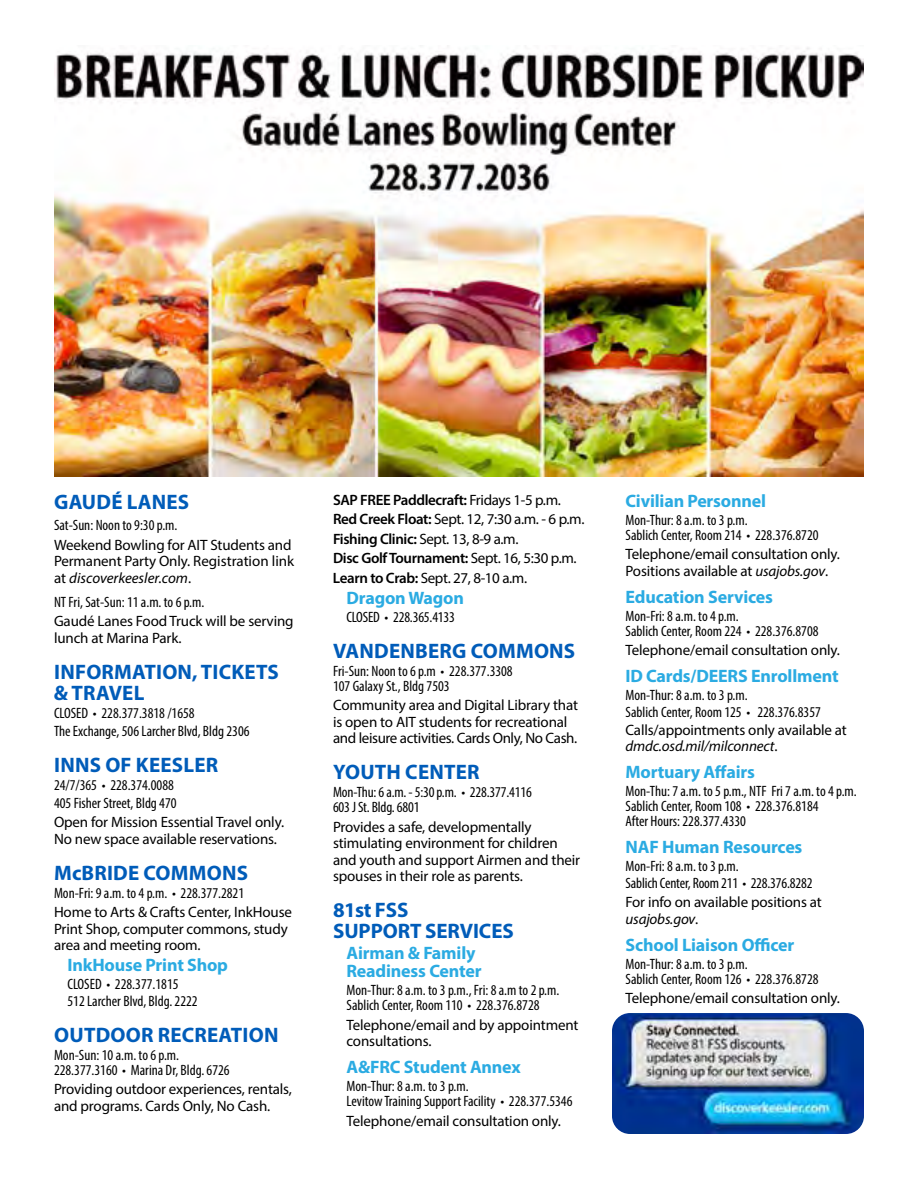
<style>
.page{position:relative;width:918px;height:1188px;background:#fff}
.page>*{position:absolute;margin:0;border:0;box-sizing:border-box;transform-origin:0 0}
.t1{font:700 21px/21px "Myriad Pro";letter-spacing:.01em;color:#005cb9}
.t2{font:700 18px/18px "Myriad Pro";letter-spacing:-.01em;color:#2babe2}
.t3{font:15px/16.5px "Myriad Pro";letter-spacing:-.01em;color:#000}
.t4{font:condensed 15px/15px "Myriad Pro";color:#000}
.s1{font-style:italic}
.s2{font-weight:600}
</style>
<div class="page">
<img style="left:54px;top:45px;width:810px;height:432px">
<img style="left:612px;top:1013px;width:252px;height:121px">
<h1 class="t1" style="left:54px;top:491px;width:137px">GAUDÉ LANES</h1>
<p class="t4" style="left:54px;top:517px;width:125px">Sat-Sun: Noon to 9:30 p.m.</p>
<p class="t3" style="left:54px;top:536px;width:242px">Weekend Bowling for AIT Students and<br>Permanent Party Only. Registration link at <span class="s1">discoverkeesler.com</span>.</p>
<p class="t4" style="left:54px;top:594px;width:152px">NT Fri, Sat-Sun: 11 a.m. to 6 p.m.</p>
<p class="t3" style="left:54px;top:612px;width:241px">Gaudé Lanes Food Truck will be serving lunch at Marina Park.</p>
<h1 class="t1" style="left:54px;top:660px;width:226px">INFORMATION, TICKETS &amp; TRAVEL</h1>
<p class="t4" style="left:54px;top:703px;width:197px;line-height:18px">CLOSED • 228.377.3818 /1658<br>The Exchange, 506 Larcher Blvd, Bldg 2306</p>
<h1 class="t1" style="left:54px;top:753px;width:166px">INNS OF KEESLER</h1>
<p class="t4" style="left:54px;top:775px;width:124px;line-height:18px">24/7/365 • 228.374.0088<br>405 Fisher Street, Bldg 470</p>
<p class="t3" style="left:54px;top:813px;width:232px">Open for Mission Essential Travel only.<br>No new space available reservations.</p>
<h1 class="t1" style="left:54px;top:861px;width:195px">McBRIDE COMMONS</h1>
<p class="t4" style="left:54px;top:885px;width:192px">Mon-Fri: 9 a.m. to 4 p.m. • 228.377.2821</p>
<p class="t3" style="left:54px;top:903px;width:239px">Home to Arts &amp; Crafts Center, InkHouse<br>Print Shop, computer commons, study area and meeting room.</p>
<p class="t2" style="left:68px;top:955px;width:162px">InkHouse Print Shop</p>
<p class="t4" style="left:68px;top:976px;width:132px;line-height:16.5px">CLOSED • 228.377.1815<br>512 Larcher Blvd, Bldg. 2222</p>
<h1 class="t1" style="left:54px;top:1023px;width:226px">OUTDOOR RECREATION</h1>
<p class="t4" style="left:54px;top:1047px;width:177px">Mon-Sun: 10 a.m. to 6 p.m.<br>228.377.3160 • Marina Dr, Bldg. 6726</p>
<p class="t3" style="left:54px;top:1080px;width:240px">Providing outdoor experiences, rentals, and programs. Cards Only, No Cash.</p>
<p class="t3" style="left:333px;top:489px;width:253px;line-height:19.5px"><span class="s2">SAP FREE Paddlecraft:</span> Fridays 1-5 p.m.<br><span class="s2">Red Creek Float:</span> Sept. 12, 7:30 a.m. - 6 p.m.<br><span class="s2">Fishing Clinic:</span> Sept. 13, 8-9 a.m.<br><span class="s2">Disc Golf Tournament:</span> Sept. 16, 5:30 p.m.<br><span class="s2">Learn to Crab:</span> Sept. 27, 8-10 a.m.</p>
<p class="t2" style="left:346px;top:588px;width:119px">Dragon Wagon</p>
<p class="t4" style="left:347px;top:609px;width:110px">CLOSED • 228.365.4133</p>
<h1 class="t1" style="left:333px;top:639px;width:244px">VANDENBERG COMMONS</h1>
<p class="t4" style="left:333px;top:663px;width:181px">Fri-Sun: Noon to 6 p.m • 228.377.3308<br>107 Galaxy St., Bldg 7503</p>
<p class="t3" style="left:333px;top:696px;width:246px">Community area and Digital Library that is open to AIT students for recreational and leisure activities. Cards Only, No Cash.</p>
<h1 class="t1" style="left:333px;top:761px;width:148px">YOUTH CENTER</h1>
<p class="t4" style="left:333px;top:784px;width:200px">Mon-Thu: 6 a.m. - 5:30 p.m. • 228.377.4116<br>603 J St. Bldg. 6801</p>
<p class="t3" style="left:333px;top:818px;width:249px">Provides a safe, developmentally stimulating environment for children and youth and support Airmen and their spouses in their role as parents.</p>
<h1 class="t1" style="left:333px;top:899px;width:182px">81st FSS<br>SUPPORT SERVICES</h1>
<p class="t2" style="left:346px;top:943px;width:137px">Airman &amp; Family<br>Readiness Center</p>
<p class="t4" style="left:346px;top:982px;width:214px">Mon-Thur: 8 a.m. to 3 p.m., Fri: 8 a.m to 2 p.m.<br>Sablich Center, Room 110 • 228.376.8728</p>
<p class="t3" style="left:346px;top:1016px;width:233px">Telephone/email and by appointment consultations.</p>
<p class="t2" style="left:346px;top:1057px;width:176px">A&amp;FRC Student Annex</p>
<p class="t4" style="left:347px;top:1078px;width:228px">Mon-Thur: 8 a.m. to 3 p.m.<br>Levitow Training Support Facility • 228.377.5346</p>
<p class="t3" style="left:347px;top:1112px;width:216px">Telephone/email consultation only.</p>
<p class="t2" style="left:626px;top:491px;width:142px">Civilian Personnel</p>
<p class="t4" style="left:625px;top:512px;width:195px">Mon-Thur: 8 a.m. to 3 p.m.<br>Sablich Center, Room 214 • 228.376.8720</p>
<p class="t3" style="left:625px;top:546px;width:216px">Telephone/email consultation only.<br>Positions available at <span class="s1">usajobs.gov</span>.</p>
<p class="t2" style="left:626px;top:587px;width:149px">Education Services</p>
<p class="t4" style="left:626px;top:608px;width:195px">Mon-Fri: 8 a.m. to 4 p.m.<br>Sablich Center, Room 224 • 228.376.8708</p>
<p class="t3" style="left:626px;top:642px;width:216px">Telephone/email consultation only.</p>
<p class="t2" style="left:626px;top:667px;width:215px">ID Cards/DEERS Enrollment</p>
<p class="t4" style="left:626px;top:687px;width:197px;line-height:16.5px">Mon-Thur: 8 a.m. to 3 p.m.<br>Sablich Center, Room 125 • 228.376.8357</p>
<p class="t3" style="left:626px;top:721px;width:223px">Calls/appointments only available at <span class="s1">dmdc.osd.mil/milconnect</span>.</p>
<p class="t2" style="left:626px;top:763px;width:131px">Mortuary Affairs</p>
<p class="t4" style="left:626px;top:784px;width:233px">Mon-Thu: 7 a.m. to 5 p.m., NTF Fri 7 a.m. to 4 p.m.<br>Sablich Center, Room 108 • 228.376.8184<br>After Hours: 228.377.4330</p>
<p class="t2" style="left:626px;top:838px;width:178px">NAF Human Resources</p>
<p class="t4" style="left:626px;top:858px;width:189px;line-height:16.5px">Mon-Fri: 8 a.m. to 3 p.m.<br>Sablich Center, Room 211 • 228.376.8282</p>
<p class="t3" style="left:626px;top:894px;width:198px">For info on available positions at <span class="s1">usajobs.gov</span>.</p>
<p class="t2" style="left:626px;top:935px;width:170px">School Liaison Officer</p>
<p class="t4" style="left:626px;top:956px;width:195px">Mon-Thur: 8 a.m. to 3 p.m.<br>Sablich Center, Room 126 • 228.376.8728</p>
<p class="t3" style="left:626px;top:990px;width:216px">Telephone/email consultation only.</p>
</div>
